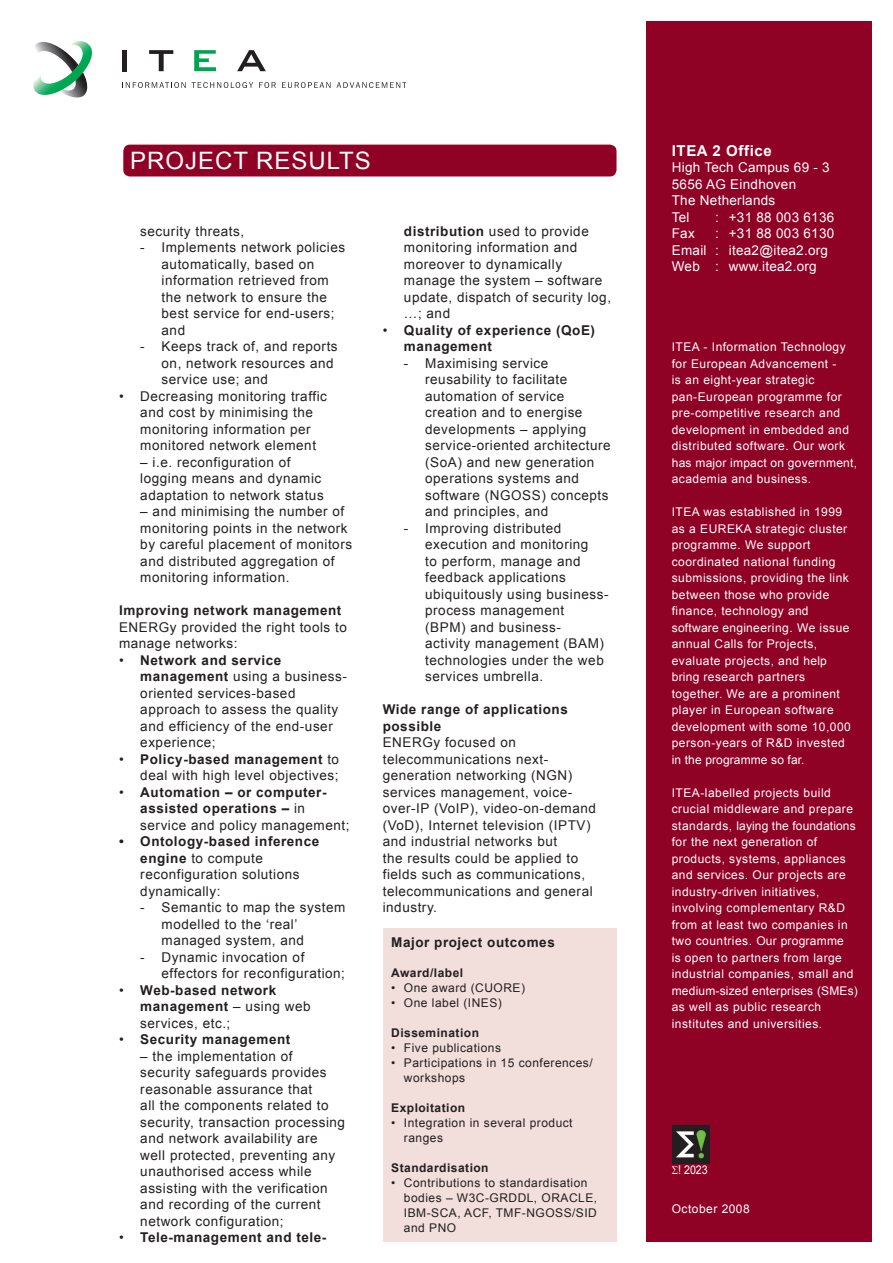
<style>
.page{position:relative;width:893px;height:1263px;background:#fff}
.page>*{position:absolute;margin:0;border:0;box-sizing:border-box;transform-origin:0 0}
.t1{font:24px "Arial";letter-spacing:.04em;color:#fff}
.t2{font:700 15px "Arial";letter-spacing:.04em;color:#fff}
.t3{font:13.5px/16.5px "Arial";letter-spacing:.04em;color:#231f20}
.t4{font:700 13.5px/16.5px "Arial";letter-spacing:.04em;color:#231f20}
.t5{font:13.5px/16.5px "Arial";letter-spacing:.02em;color:#fff}
.t6{font:12px/16.5px "Arial";letter-spacing:.04em;color:#fff}
.t7{font:12px/15px "Arial";letter-spacing:.04em;color:#231f20}
.t8{font:700 12px "Arial";letter-spacing:.04em;color:#231f20}
.t9{font:12px "Arial";letter-spacing:.04em;color:#fff;scale:.89 1}
.s1{font-weight:700}
.s2{font-weight:400}
</style>
<div class="page">
<div style="left:646px;top:21px;width:226px;height:1221px;background:#900126"></div>
<div style="left:123px;top:145px;width:493px;height:31px;background:#900126;border-radius:7px"></div>
<svg style="left:122px;top:82px;width:64px;height:6px"></svg>
<svg style="left:192px;top:82px;width:61px;height:6px"></svg>
<svg style="left:259px;top:82px;width:17px;height:6px"></svg>
<svg style="left:282px;top:82px;width:48px;height:6px"></svg>
<svg style="left:337px;top:82px;width:69px;height:6px"></svg>
<div style="left:122px;top:50px;width:5px;height:21px;background:#231f20"></div>
<svg style="left:149px;top:50px;width:24px;height:21px"></svg>
<svg style="left:237px;top:50px;width:29px;height:21px"></svg>
<svg style="left:194px;top:50px;width:22px;height:21px"></svg>
<svg style="left:33px;top:41px;width:60px;height:57px"></svg>
<img style="left:672px;top:1125px;width:37px;height:38px">
<div style="left:383px;top:929px;width:234px;height:313px;background:#f2dedb"></div>
<h1 class="t1" style="left:130px;top:145px;width:242px">PROJECT RESULTS</h1>
<p class="t3" style="left:140px;top:223px;width:105px">security threats,</p>
<p class="t3" style="left:162px;top:239px;width:185px;text-indent:-21px">- Implements network policies automatically, based on information retrieved from the network to ensure the best service for end-users; and</p>
<p class="t3" style="left:162px;top:338px;width:178px;text-indent:-21px">- Keeps track of, and reports on, network resources and service use; and</p>
<p class="t3" style="left:140px;top:388px;width:188px;text-indent:-21px">• Decreasing monitoring traffic and cost by minimising the monitoring information per monitored network element</p>
<p class="t3" style="left:140px;top:454px;width:185px">– i.e. reconfiguration of logging means and dynamic adaptation to network status</p>
<p class="t3" style="left:140px;top:503px;width:213px">– and minimising the number of monitoring points in the network by careful placement of monitors and distributed aggregation of monitoring information.</p>
<p class="t4" style="left:119px;top:602px;width:224px">Improving network management</p>
<p class="t3" style="left:119px;top:619px;width:229px">ENERGy provided the right tools to manage networks:</p>
<p class="t3" style="left:140px;top:652px;width:208px;text-indent:-21px">• <span class="s1">Network and service management</span> using a business&shy;oriented services-based approach to assess the quality and efficiency of the end-user experience;</p>
<p class="t3" style="left:119px;top:751px;width:222px;text-align:right">• <span class="s1">Policy-based management</span> to deal with high level objectives;</p>
<p class="t4" style="left:140px;top:784px;width:211px;text-indent:-21px"><span class="s2">•</span> Automation – or computer&shy;assisted operations – <span class="s2">in service and policy management;</span></p>
<p class="t3" style="left:140px;top:833px;width:180px;text-indent:-21px"><span class="s1">• Ontology-based inference engine</span> to compute reconfiguration solutions dynamically:</p>
<p class="t3" style="left:162px;top:899px;width:185px;text-indent:-21px">- Semantic to map the system modelled to the ‘real’ managed system, and</p>
<p class="t3" style="left:162px;top:949px;width:185px;text-indent:-21px">- Dynamic invocation of effectors for reconfiguration;</p>
<p class="t4" style="left:140px;top:982px;width:172px;text-indent:-21px"><span class="s2">•</span> Web-based network management <span class="s2">– using web services, etc.;</span></p>
<p class="t4" style="left:119px;top:1031px;width:173px"><span class="s2">•</span> Security management</p>
<p class="t3" style="left:140px;top:1048px;width:206px">– the implementation of security safeguards provides reasonable assurance that<br>all the components related to security, transaction processing and network availability are well protected, preventing any unauthorised access while assisting with the verification and recording of the current network configuration;</p>
<p class="t4" style="left:119px;top:1229px;width:209px"><span class="s2">•</span> Tele-management and tele-</p>
<p class="t3" style="left:404px;top:223px;width:209px"><span class="s1">distribution</span> used to provide monitoring information and moreover to dynamically manage the system – software update, dispatch of security log, …; and</p>
<p class="t4" style="left:404px;top:322px;width:193px;text-indent:-21px"><span class="s2">•</span> Quality of experience (QoE) management</p>
<p class="t3" style="left:425px;top:355px;width:187px;text-indent:-21px">- Maximising service reusability to facilitate automation of service creation and to energise developments – applying service-oriented architecture (SoA) and new generation operations systems and software (NGOSS) concepts and principles, and</p>
<p class="t3" style="left:425px;top:520px;width:185px;text-indent:-21px">- Improving distributed execution and monitoring<br>to perform, manage and feedback applications ubiquitously using business&shy;process management<br>(BPM) and business&shy;activity management (BAM) technologies under the web services umbrella.</p>
<p class="t4" style="left:383px;top:701px;width:187px">Wide range of applications possible</p>
<p class="t3" style="left:383px;top:734px;width:215px">ENERGy focused on telecommunications next&shy;generation networking (NGN) services management, voice&shy;over-IP (VoIP), video-on-demand (VoD), Internet television (IPTV) and industrial networks but<br>the results could be applied to fields such as communications, telecommunications and general industry.</p>
<p class="t4" style="left:391px;top:934px;width:165px">Major project outcomes</p>
<p class="t8" style="left:391px;top:965px;width:73px">Award/label</p>
<p class="t7" style="left:391px;top:980px;width:135px">• One award (CUORE)</p>
<p class="t7" style="left:391px;top:995px;width:112px">• One label (INES)</p>
<p class="t8" style="left:391px;top:1025px;width:89px">Dissemination</p>
<p class="t7" style="left:391px;top:1040px;width:111px">• Five publications</p>
<p class="t7" style="left:404px;top:1055px;width:190px;text-indent:-13px">• Participations in 15 conferences/ workshops</p>
<p class="t8" style="left:391px;top:1100px;width:75px">Exploitation</p>
<p class="t7" style="left:404px;top:1115px;width:170px;text-indent:-13px">• Integration in several product ranges</p>
<p class="t8" style="left:391px;top:1160px;width:99px">Standardisation</p>
<p class="t7" style="left:404px;top:1175px;width:195px;text-indent:-13px">• Contributions to standardisation bodies – W3C-GRDDL, ORACLE,<br>IBM-SCA, ACF, TMF-NGOSS/SID and PNO</p>
<p class="t2" style="left:672px;top:140px;width:102px">ITEA 2 Office</p>
<p class="t5" style="left:672px;top:159px;width:160px">High Tech Campus 69 - 3<br>5656 AG Eindhoven<br>The Netherlands<br>Tel</p>
<p class="t5" style="left:715px;top:209px;width:120px">: +31 88 003 6136</p>
<p class="t5" style="left:672px;top:225px;width:164px;text-indent:43px">: +31 88 003 6130<br>Email : itea2@itea2.org<br>Web : www.itea2.org</p>
<p class="t5" style="left:672px;top:225px;width:25px">Fax</p>
<p class="t6" style="left:672px;top:339px;width:187px">ITEA - Information Technology for European Advancement -<br>is an eight-year strategic pan-European programme for pre-competitive research and development in embedded and distributed software. Our work has major impact on government, academia and business.</p>
<p class="t6" style="left:672px;top:504px;width:181px">ITEA was established in 1999 as a EUREKA strategic cluster programme. We support coordinated national funding submissions, providing the link between those who provide finance, technology and software engineering. We issue annual Calls for Projects, evaluate projects, and help bring research partners together. We are a prominent player in European software development with some 10,000 person-years of R&amp;D invested in the programme so far.</p>
<p class="t6" style="left:672px;top:784px;width:188px">ITEA-labelled projects build crucial middleware and prepare standards, laying the foundations for the next generation of products, systems, appliances and services. Our projects are industry-driven initiatives, involving complementary R&amp;D from at least two companies in two countries. Our programme<br>is open to partners from large industrial companies, small and medium-sized enterprises (SMEs) as well as public research institutes and universities.</p>
<p class="t9" style="left:678px;top:1162px;width:35px">! 2023</p>
<p class="t6" style="left:672px;top:1200px;width:79px">October 2008</p>
</div>
